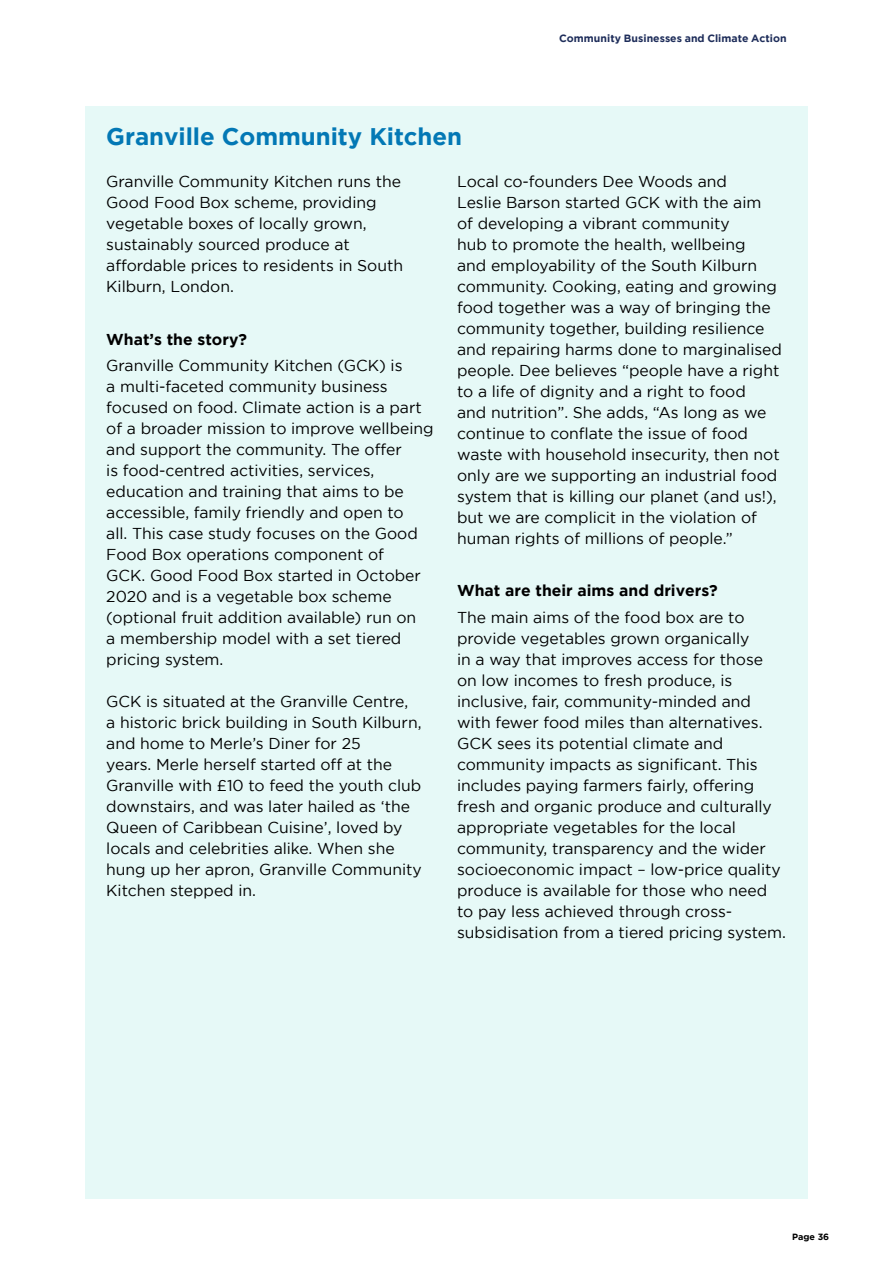
<style>
.page{position:relative;width:893px;height:1263px;background:#fff}
.page>*{position:absolute;margin:0;border:0;box-sizing:border-box;transform-origin:0 0}
.t1{font:700 24px "Gotham";color:#0378b5}
.t2{font:15.75px/21px "Gotham";color:#000}
.t3{font:700 15.75px "Gotham";color:#000}
.t4{font:700 10.5px "Gotham";letter-spacing:.005em;color:#1e2d5a}
.t5{font:700 9px "Gotham";letter-spacing:-.005em;color:#000}
</style>
<div class="page">
<div style="left:85px;top:106px;width:723px;height:1093px;background:#e6f9f7"></div>
<p class="t4" style="left:559px;top:32px;width:229px">Community Businesses and Climate Action</p>
<h1 class="t1" style="left:106px;top:123px;width:357px">Granville Community Kitchen</h1>
<p class="t2" style="left:106px;top:171px;width:298px">Granville Community Kitchen runs the<br>Good Food Box scheme, providing vegetable boxes of locally grown, sustainably sourced produce at affordable prices to residents in South<br>Kilburn, London.</p>
<p class="t3" style="left:106px;top:330px;width:142px">What’s the story?</p>
<p class="t2" style="left:106px;top:354px;width:329px">Granville Community Kitchen (GCK) is<br>a multi-faceted community business focused on food. Climate action is a part of a broader mission to improve wellbeing and support the community. The offer<br>is food-centred activities, services, education and training that aims to be accessible, family friendly and open to<br>all. This case study focuses on the Good Food Box operations component of<br>GCK. Good Food Box started in October 2020 and is a vegetable box scheme (optional fruit addition available) run on<br>a membership model with a set tiered pricing system.</p>
<p class="t2" style="left:106px;top:690px;width:317px">GCK is situated at the Granville Centre,<br>a historic brick building in South Kilburn, and home to Merle’s Diner for 25<br>years. Merle herself started off at the Granville with £10 to feed the youth club downstairs, and was later hailed as ‘the Queen of Caribbean Cuisine’, loved by locals and celebrities alike. When she hung up her apron, Granville Community Kitchen stepped in.</p>
<p class="t2" style="left:457px;top:171px;width:326px">Local co-founders Dee Woods and<br>Leslie Barson started GCK with the aim<br>of developing a vibrant community<br>hub to promote the health, wellbeing<br>and employability of the South Kilburn community. Cooking, eating and growing food together was a way of bringing the community together, building resilience and repairing harms done to marginalised people. Dee believes “people have a right to a life of dignity and a right to food<br>and nutrition”. She adds, “As long as we continue to conflate the issue of food waste with household insecurity, then not only are we supporting an industrial food system that is killing our planet (and us!), but we are complicit in the violation of human rights of millions of people.”</p>
<p class="t3" style="left:457px;top:582px;width:262px">What are their aims and drivers?</p>
<p class="t2" style="left:457px;top:606px;width:330px">The main aims of the food box are to provide vegetables grown organically<br>in a way that improves access for those on low incomes to fresh produce, is inclusive, fair, community-minded and with fewer food miles than alternatives.<br>GCK sees its potential climate and community impacts as significant. This includes paying farmers fairly, offering fresh and organic produce and culturally appropriate vegetables for the local community, transparency and the wider socioeconomic impact – low-price quality produce is available for those who need to pay less achieved through cross&shy;subsidisation from a tiered pricing system.</p>
<p class="t5" style="left:792px;top:1231px;width:38px">Page 36</p>
</div>
